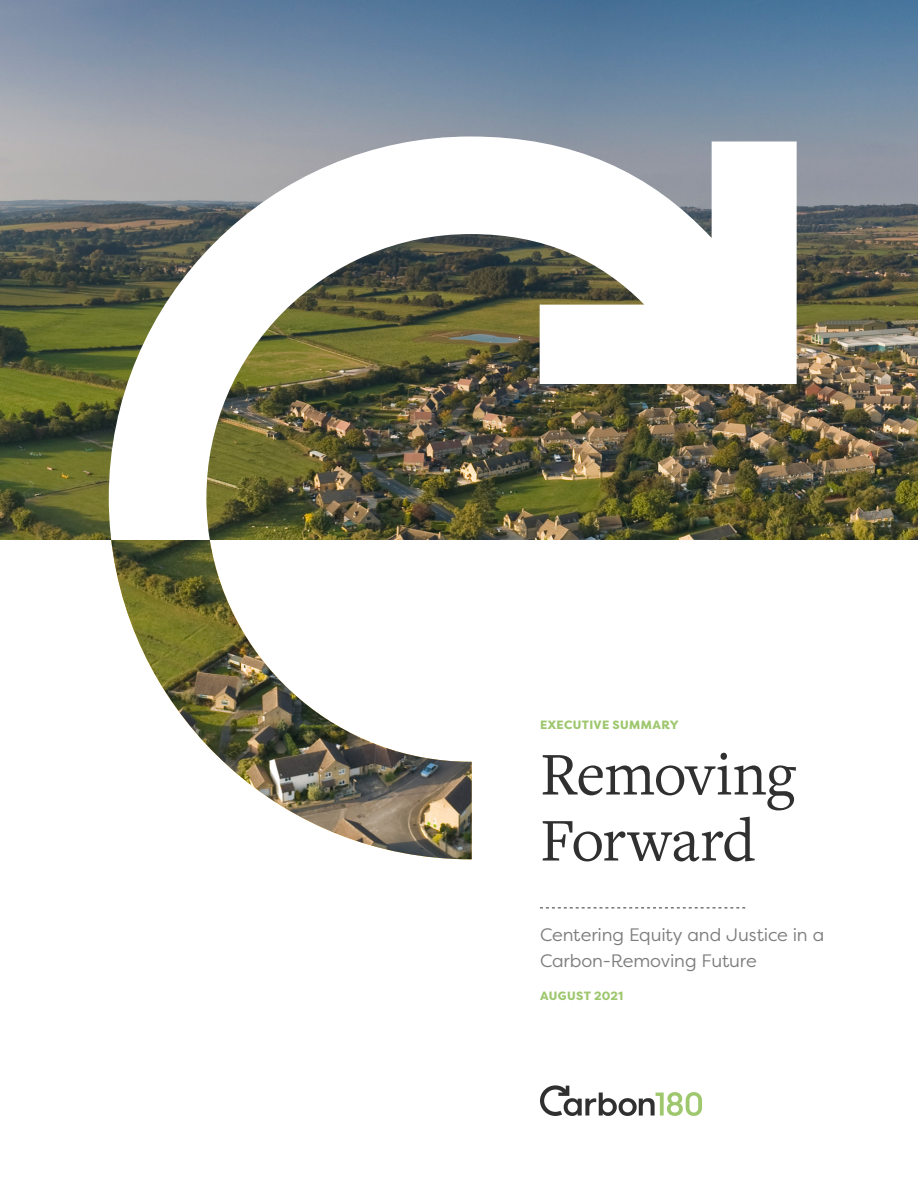
<style>
.page{position:relative;width:918px;height:1188px;background:#fff}
.page>*{position:absolute;margin:0;border:0;box-sizing:border-box;transform-origin:0 0}
.t1{font:63px/66px "Freight Text Pro";letter-spacing:-.01em;color:#303030}
.t2{font:18px/25.5px "Filson Pro";letter-spacing:-.01em;color:#7d7d7d}
.t3{font:800 12px "Filson Pro";letter-spacing:.03em;color:#9ec76e}
</style>
<div class="page">
<img style="left:0;top:0;width:918px;height:540px">
<img style="left:109px;top:137px;width:688px;height:403px">
<img style="left:111px;top:540px;width:361px;height:319px">
<svg style="left:540px;top:1085px;width:162px;height:31px"></svg>
<svg style="left:540px;top:907px;width:205px;height:1px"></svg>
<p class="t3" style="left:540px;top:717px;width:140px">EXECUTIVE SUMMARY</p>
<h1 class="t1" style="left:540px;top:739px;width:257px">Removing<br>Forward</h1>
<p class="t2" style="left:540px;top:922px;width:286px">Centering Equity and Justice in a<br>Carbon-Removing Future</p>
<p class="t3" style="left:540px;top:988px;width:85px">AUGUST 2021</p>
</div>
